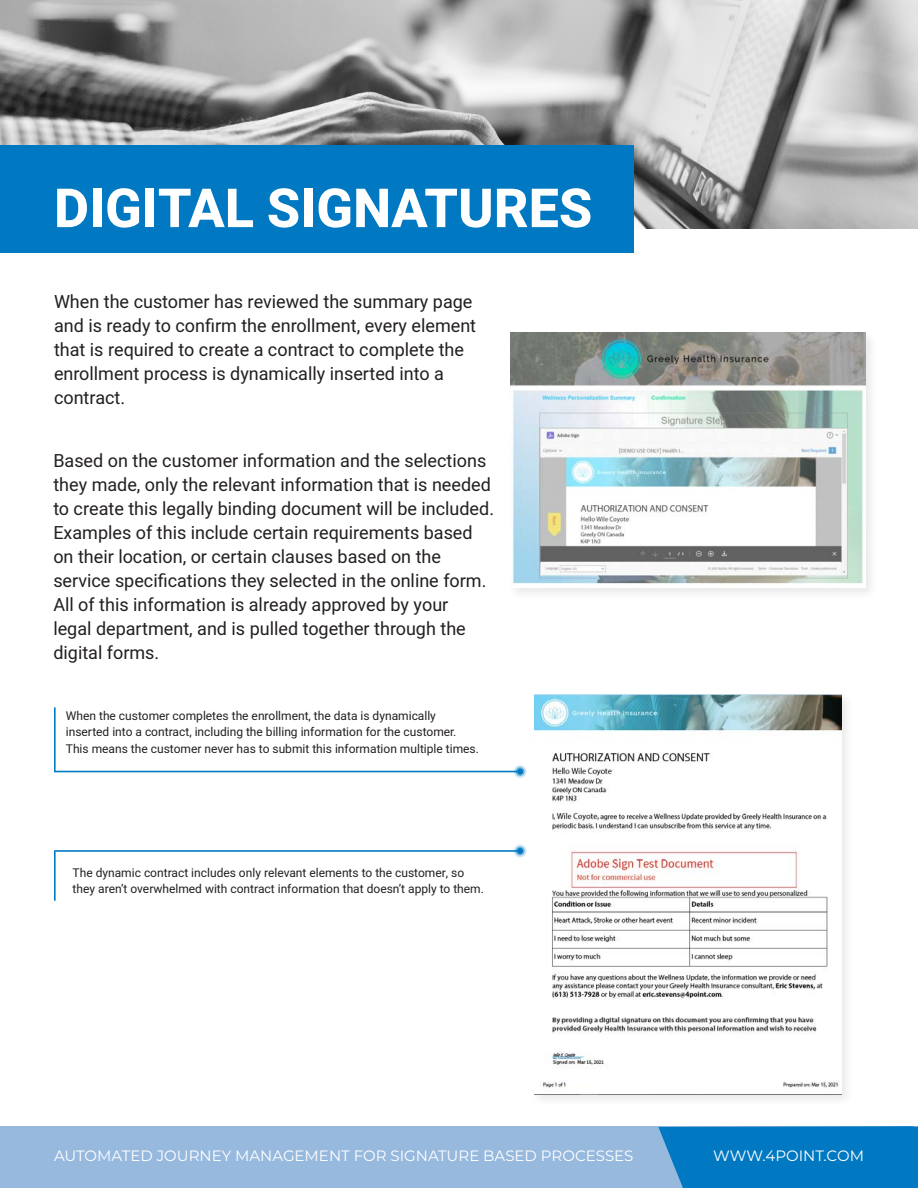
<style>
.page{position:relative;width:918px;height:1188px;background:#fff}
.page>*{position:absolute;margin:0;border:0;box-sizing:border-box;transform-origin:0 0}
.t1{font:800 54px "Heebo";color:#fff}
.t2{font:18px/24px "Heebo";color:#231f20}
.t3{font:15px "Montserrat";color:#fff}
.t4{font:12px/16.5px "Heebo";color:#231f20}
</style>
<div class="page">
<img style="left:0;top:0;width:918px;height:229px">
<div style="left:0;top:145px;width:634px;height:108px;background:#0079c2"></div>
<div style="left:0;top:1126px;width:918px;height:62px;background:#97b9de"></div>
<svg style="left:658px;top:1126px;width:260px;height:62px;background:#097dc3"></svg>
<hr style="left:54px;top:771px;width:463px;height:1px;background:#0079c2">
<hr style="left:54px;top:707px;width:2px;height:65px;background:#0079c2">
<hr style="left:54px;top:850px;width:465px;height:2px;background:#0079c2">
<hr style="left:54px;top:852px;width:2px;height:49px;background:#0079c2">
<div style="left:507px;top:329px;width:371px;height:271px;background:#231f20;opacity:.1"></div>
<img style="left:511px;top:333px;width:354px;height:251px">
<div style="left:531px;top:691px;width:323px;height:416px;background:#231f20;opacity:.1"></div>
<img style="left:535px;top:694px;width:306px;height:400px">
<svg style="left:514px;top:845px;width:12px;height:12px"></svg>
<svg style="left:516px;top:847px;width:9px;height:8px"></svg>
<svg style="left:517px;top:848px;width:6px;height:6px"></svg>
<svg style="left:514px;top:765px;width:12px;height:13px"></svg>
<svg style="left:516px;top:767px;width:9px;height:9px"></svg>
<svg style="left:517px;top:769px;width:6px;height:5px"></svg>
<p class="t1" style="left:54px;top:171px;width:540px">DIGITAL SIGNATURES</p>
<p class="t2" style="left:54px;top:290px;width:424px">When the customer has reviewed the summary page and is ready to confirm the enrollment, every element that is required to create a contract to complete the enrollment process is dynamically inserted into a contract.</p>
<p class="t2" style="left:53px;top:448px;width:442px">Based on the customer information and the selections they made, only the relevant information that is needed to create this legally binding document will be included.<br>Examples of this include certain requirements based on their location, or certain clauses based on the service specifications they selected in the online form.<br>All of this information is already approved by your<br>legal department, and is pulled together through the digital forms.</p>
<p class="t4" style="left:66px;top:707px;width:415px">When the customer completes the enrollment, the data is dynamically inserted into a contract, including the billing information for the customer.<br>This means the customer never has to submit this information multiple times.</p>
<p class="t4" style="left:73px;top:864px;width:413px">The dynamic contract includes only relevant elements to the customer, so they aren’t overwhelmed with contract information that doesn’t apply to them.</p>
<p class="t3" style="left:54px;top:1145px;width:581px">AUTOMATED JOURNEY MANAGEMENT FOR SIGNATURE BASED PROCESSES</p>
<p class="t3" style="left:713px;top:1145px;width:152px">WWW.4POINT.COM</p>
</div>
